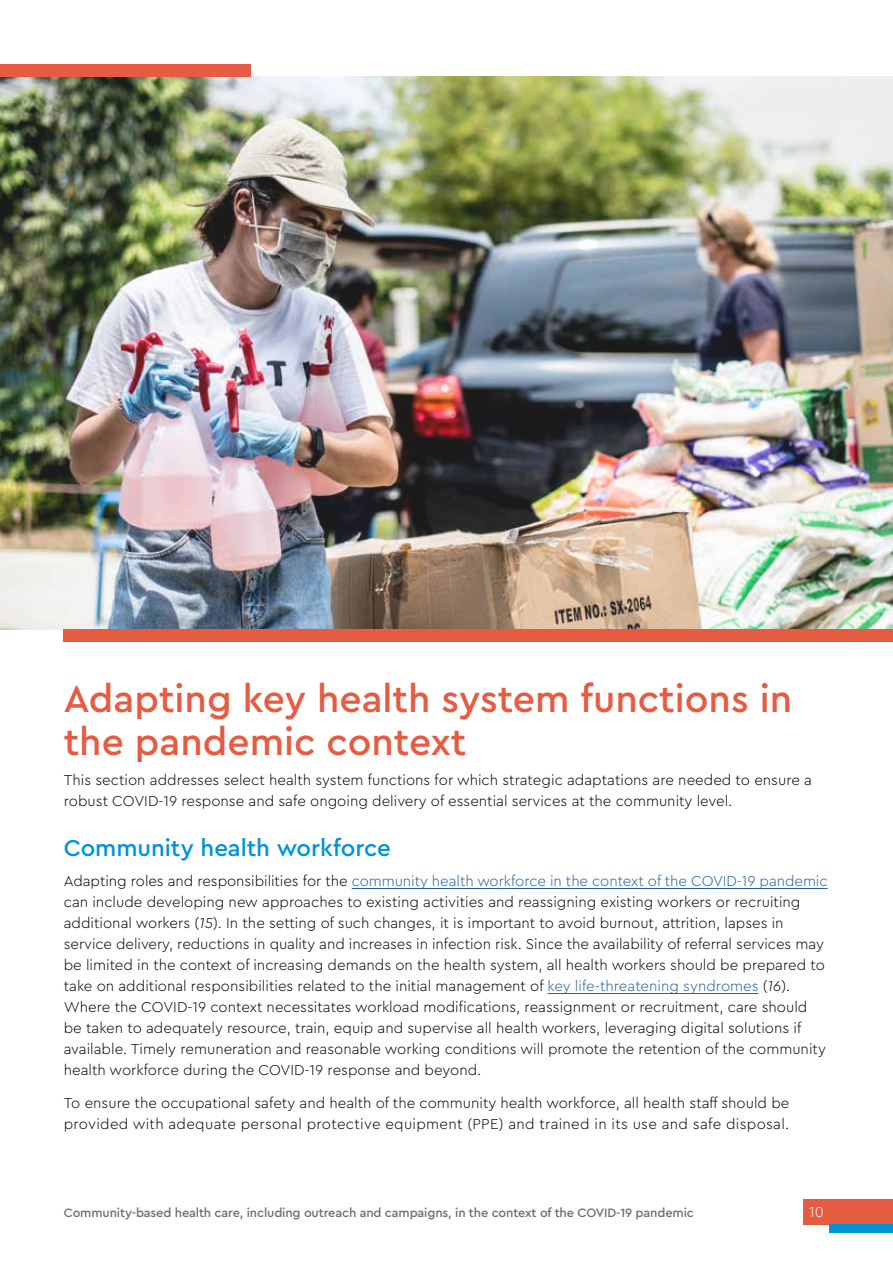
<style>
.page{position:relative;width:893px;height:1263px;background:#fff}
.page>*{position:absolute;margin:0;border:0;box-sizing:border-box;transform-origin:0 0}
.t1{font:500 39px/43.5px "Cera Pro";color:#e65c42}
.t2{font:500 24px "Cera Pro";letter-spacing:-.005em;color:#0093d5}
.t3{font:300 15px/21px "Cera Pro";color:#000}
.t4{font:300 15px "Cera Pro";color:#fff}
.t5{font:500 12.75px "Cera Pro";letter-spacing:-.01em;color:#6d6e71}
.s1{color:#215e9e}
.s2{font-style:italic}
</style>
<div class="page">
<div style="left:804px;top:1199px;width:89px;height:26px;background:#e65c42"></div>
<div style="left:829px;top:1225px;width:64px;height:8px;background:#0093d5"></div>
<img style="left:0;top:77px;width:893px;height:552px">
<div style="left:64px;top:629px;width:829px;height:13px;background:#e65c42"></div>
<div style="left:0;top:64px;width:251px;height:13px;background:#e65c42"></div>
<hr style="left:352px;top:888px;width:476px;height:1px;background:#215e9e">
<hr style="left:547px;top:993px;width:212px;height:1px;background:#215e9e">
<h1 class="t1" style="left:64px;top:678px;width:730px">Adapting key health system functions in the pandemic context</h1>
<p class="t3" style="left:64px;top:770px;width:750px">This section addresses select health system functions for which strategic adaptations are needed to ensure a robust COVID-19 response and safe ongoing delivery of essential services at the community level.</p>
<h2 class="t2" style="left:64px;top:836px;width:329px">Community health workforce</h2>
<p class="t3" style="left:64px;top:870px;width:765px">Adapting roles and responsibilities for the <span class="s1">community health workforce in the context of the COVID-19 pandemic </span>can include developing new approaches to existing activities and reassigning existing workers or recruiting additional workers (<span class="s2">15</span>). In the setting of such changes, it is important to avoid burnout, attrition, lapses in service delivery, reductions in quality and increases in infection risk. Since the availability of referral services may be limited in the context of increasing demands on the health system, all health workers should be prepared to take on additional responsibilities related to the initial management of <span class="s1">key life-threatening syndromes</span> (<span class="s2">16</span>).<br>Where the COVID-19 context necessitates workload modifications, reassignment or recruitment, care should be taken to adequately resource, train, equip and supervise all health workers, leveraging digital solutions if available. Timely remuneration and reasonable working conditions will promote the retention of the community health workforce during the COVID-19 response and beyond.</p>
<p class="t3" style="left:64px;top:1093px;width:727px">To ensure the occupational safety and health of the community health workforce, all health staff should be provided with adequate personal protective equipment (PPE) and trained in its use and safe disposal.</p>
<p class="t5" style="left:64px;top:1207px;width:632px">Community-based health care, including outreach and campaigns, in the context of the COVID-19 pandemic</p>
<p class="t4" style="left:809px;top:1205px;width:16px">10</p>
</div>
